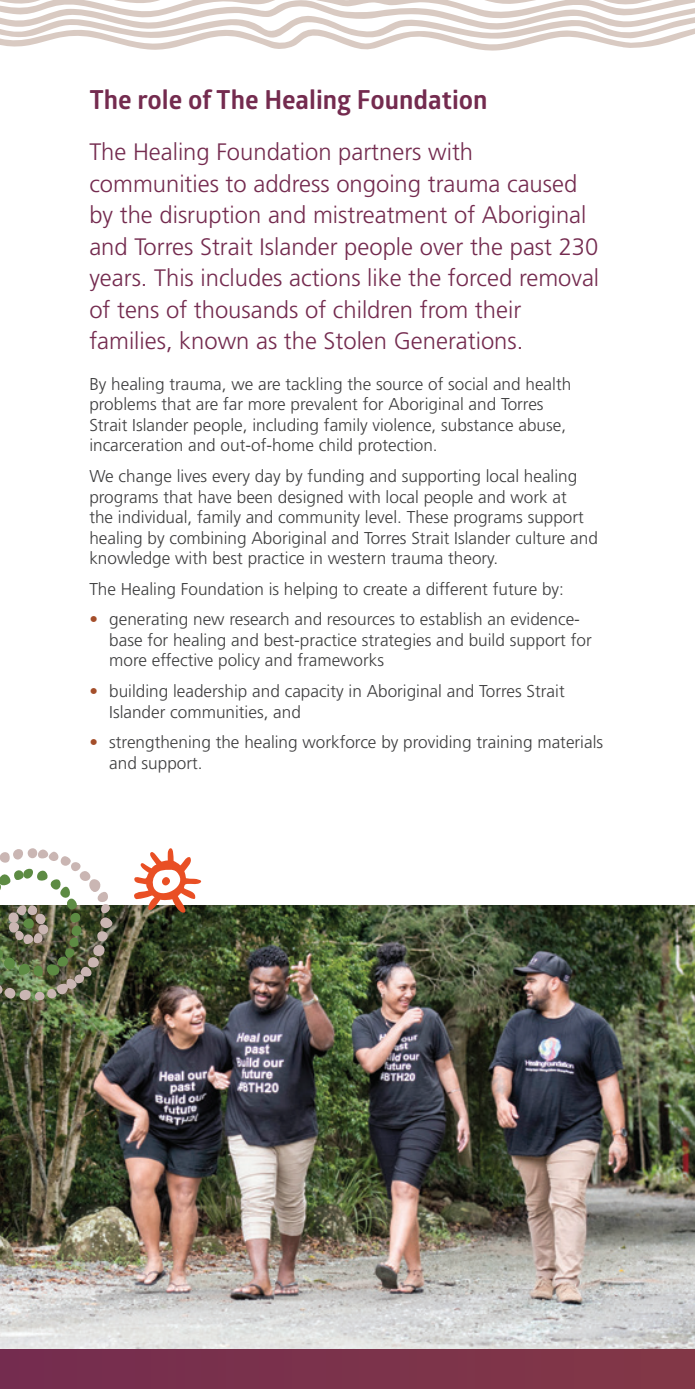
<style>
.page{position:relative;width:695px;height:1389px;background:#fff}
.page>*{position:absolute;margin:0;border:0;box-sizing:border-box;transform-origin:0 0}
.t1{font:700 26.25px "Glober";color:#742b4f}
.t2{font:300 23.8px/31.5px "Frutiger LT Std";color:#742b4f}
.t3{font:300 17.15px/20.7px "Frutiger LT Std";color:#3e3e3f}
.s1{color:#a44e2a}
</style>
<div class="page">
<img style="left:0;top:905px;width:694px;height:444px">
<div style="left:0;top:1349px;width:694px;height:40px;background:#7b334b"></div>
<svg style="left:100px;top:917px;width:13px;height:11px"></svg>
<div style="left:0;top:852px;width:10px;height:11px;background:#cab6b3;border-radius:50%"></div>
<div style="left:13px;top:849px;width:10px;height:11px;background:#cab6b3;border-radius:5px"></div>
<div style="left:28px;top:848px;width:9px;height:10px;background:#cab6b3;border-radius:50%"></div>
<svg style="left:38px;top:849px;width:10px;height:10px"></svg>
<div style="left:49px;top:852px;width:9px;height:9px;background:#cab6b3;border-radius:50%"></div>
<div style="left:71px;top:862px;width:10px;height:9px;background:#cab6b3;border-radius:4px"></div>
<div style="left:35px;top:992px;width:10px;height:8px;background:#cab6b3;border-radius:50%"></div>
<div style="left:61px;top:856px;width:10px;height:10px;background:#cab6b3;border-radius:5px"></div>
<img style="left:0;top:868px;width:110px;height:131px">
<svg style="left:133px;top:848px;width:70px;height:66px"></svg>
<svg style="left:0;top:0;width:694px;height:51px"></svg>
<h1 class="t1" style="left:89px;top:81px;width:399px">The role of The Healing Foundation</h1>
<p class="t2" style="left:89px;top:137px;width:511px">The Healing Foundation partners with communities to address ongoing trauma caused by the disruption and mistreatment of Aboriginal and Torres Strait Islander people over the past 230 years. This includes actions like the forced removal of tens of thousands of children from their families, known as the Stolen Generations.</p>
<p class="t3" style="left:89px;top:374px;width:483px">By healing trauma, we are tackling the source of social and health problems that are far more prevalent for Aboriginal and Torres Strait Islander people, including family violence, substance abuse, incarceration and out-of-home child protection.</p>
<p class="t3" style="left:89px;top:466px;width:510px">We change lives every day by funding and supporting local healing programs that have been designed with local people and work at<br>the individual, family and community level. These programs support healing by combining Aboriginal and Torres Strait Islander culture and knowledge with best practice in western trauma theory.</p>
<p class="t3" style="left:89px;top:579px;width:476px">The Healing Foundation is helping to create a different future by:</p>
<p class="t3" style="left:109px;top:609px;width:484px;text-indent:-20px"><span class="s1">•</span> generating new research and resources to establish an evidence&shy;base for healing and best-practice strategies and build support for more effective policy and frameworks</p>
<p class="t3" style="left:109px;top:681px;width:457px;text-indent:-20px"><span class="s1">•</span> building leadership and capacity in Aboriginal and Torres Strait<br>Islander communities, and</p>
<p class="t3" style="left:109px;top:732px;width:495px;text-indent:-20px"><span class="s1">•</span> strengthening the healing workforce by providing training materials and support.</p>
</div>
